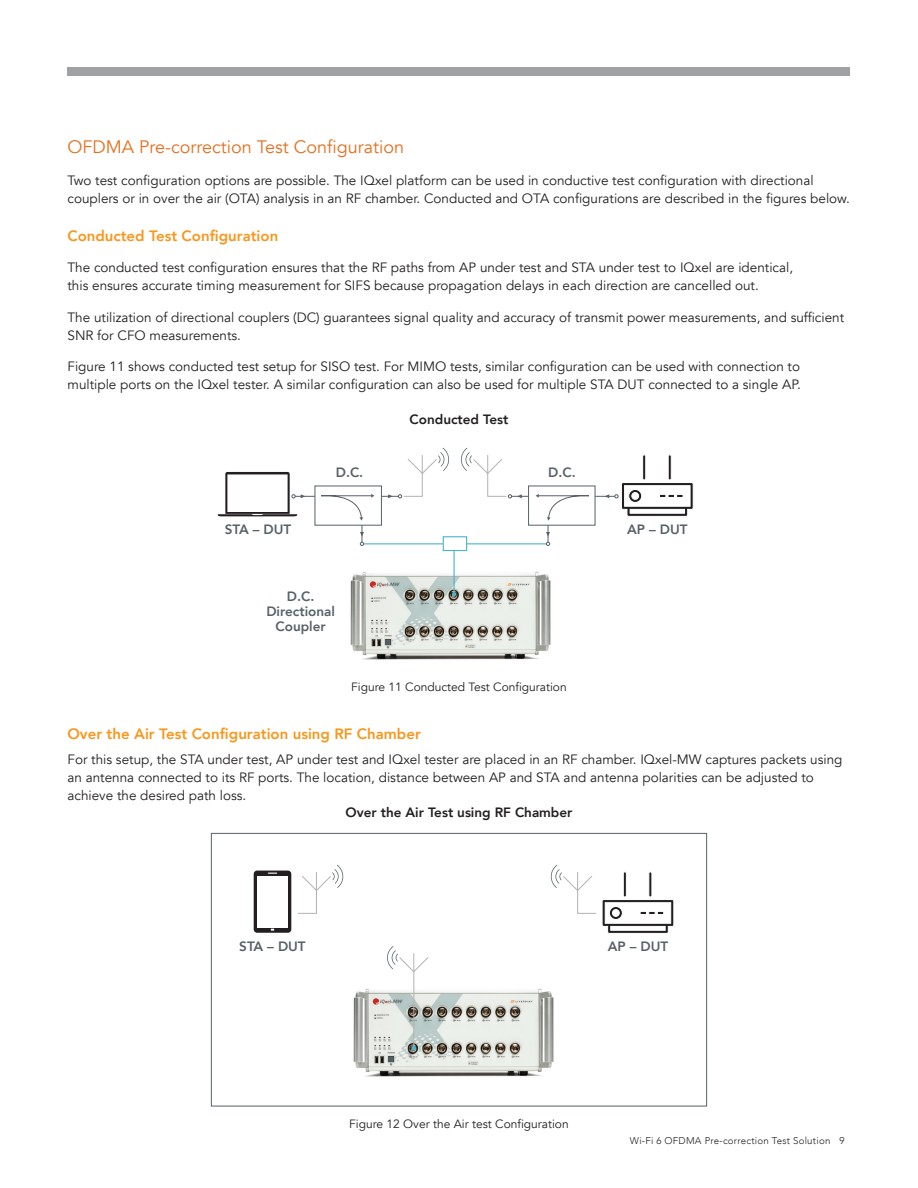
<style>
.page{position:relative;width:918px;height:1188px;background:#fff}
.page>*{position:absolute;margin:0;border:0;box-sizing:border-box;transform-origin:0 0}
.Subhead_1{font:18px "Avenir";color:#e4701e}
.Subhead_3{font:800 15px "Avenir";color:#f7971d}
.Subhead_3-2{font:13.5px/18px "Avenir";color:#231f20}
.t1{font:800 13.5px/15px "Avenir";color:#566168;text-align:center}
.Subhead_3-3{font:800 13.5px "Avenir";color:#231f20}
.Subhead_3-4{font:12px "Avenir";color:#231f20}
.t2{font:300 9.75px "Avenir";letter-spacing:.025em;color:#231f20}
</style>
<div class="page">
<div style="left:68px;top:68px;width:782px;height:8px;background:#a0a1a5"></div>
<hr style="left:467px;top:543px;width:79px;height:1px;background:#4db3cf">
<div style="left:642px;top:454px;width:4px;height:26px;border:1px solid #fff;border-radius:2px"></div>
<div style="left:668px;top:454px;width:4px;height:26px;border:1px solid #fff;border-radius:2px"></div>
<img style="left:350px;top:556px;width:201px;height:104px">
<div style="left:315px;top:486px;width:67px;height:40px;border:1px solid #566168"></div>
<div style="left:443px;top:536px;width:24px;height:15px;border:1px solid #4db3cf"></div>
<hr style="left:364px;top:543px;width:79px;height:1px;background:#4db3cf">
<svg style="left:218px;top:472px;width:156px;height:74px"></svg>
<svg style="left:381px;top:448px;width:68px;height:50px"></svg>
<div style="left:528px;top:486px;width:67px;height:40px;border:1px solid #566168"></div>
<svg style="left:536px;top:482px;width:158px;height:64px"></svg>
<svg style="left:461px;top:448px;width:68px;height:50px"></svg>
<hr style="left:454px;top:550px;width:1px;height:45px;background:#4db3cf">
<svg style="left:452px;top:592px;width:4px;height:5px"></svg>
<img style="left:353px;top:973px;width:201px;height:104px">
<svg style="left:551px;top:865px;width:123px;height:69px"></svg>
<svg style="left:298px;top:865px;width:45px;height:49px"></svg>
<hr style="left:413px;top:953px;width:1px;height:95px;background:#b0b3b2">
<svg style="left:387px;top:946px;width:42px;height:27px"></svg>
<svg style="left:411px;top:1046px;width:5px;height:5px"></svg>
<div style="left:254px;top:871px;width:37px;height:62px;background:#231f20;border-radius:3px"></div>
<div style="left:257px;top:876px;width:31px;height:51px;background:#fff"></div>
<div style="left:211px;top:833px;width:496px;height:273px;border:1px solid #566168"></div>
<p class="Subhead_1" style="left:68px;top:136px;width:338px">OFDMA Pre-correction Test Configuration</p>
<p class="Subhead_3-2" style="left:68px;top:171px;width:784px">Two test configuration options are possible. The IQxel platform can be used in conductive test configuration with directional couplers or in over the air (OTA) analysis in an RF chamber. Conducted and OTA configurations are described in the figures below.</p>
<p class="Subhead_3" style="left:68px;top:224px;width:212px">Conducted Test Configuration</p>
<p class="Subhead_3-2" style="left:68px;top:259px;width:727px">The conducted test configuration ensures that the RF paths from AP under test and STA under test to IQxel are identical, this ensures accurate timing measurement for SIFS because propagation delays in each direction are cancelled out.</p>
<p class="Subhead_3-2" style="left:68px;top:308px;width:778px">The utilization of directional couplers (DC) guarantees signal quality and accuracy of transmit power measurements, and sufficient<br>SNR for CFO measurements.</p>
<p class="Subhead_3-2" style="left:68px;top:358px;width:735px">Figure 11 shows conducted test setup for SISO test. For MIMO tests, similar configuration can be used with connection to multiple ports on the IQxel tester. A similar configuration can also be used for multiple STA DUT connected to a single AP.</p>
<p class="t1" style="left:225px;top:522px;width:68px">STA – DUT</p>
<p class="t1" style="left:336px;top:465px;width:29px">D.C.</p>
<p class="t1" style="left:266px;top:588px;width:70px">D.C.<br>Directional<br>Coupler</p>
<p class="Subhead_3-3" style="left:410px;top:409px;width:100px">Conducted Test</p>
<p class="t1" style="left:548px;top:465px;width:29px">D.C.</p>
<p class="Subhead_3-4" style="left:351px;top:680px;width:217px">Figure 11 Conducted Test Configuration</p>
<p class="t1" style="left:627px;top:522px;width:62px">AP – DUT</p>
<p class="Subhead_3" style="left:68px;top:723px;width:355px">Over the Air Test Configuration using RF Chamber</p>
<p class="Subhead_3-2" style="left:68px;top:751px;width:777px">For this setup, the STA under test, AP under test and IQxel tester are placed in an RF chamber. IQxel-MW captures packets using an antenna connected to its RF ports. The location, distance between AP and STA and antenna polarities can be adjusted to achieve the desired path loss.</p>
<p class="Subhead_3-3" style="left:346px;top:801px;width:229px">Over the Air Test using RF Chamber</p>
<p class="t1" style="left:239px;top:939px;width:68px">STA – DUT</p>
<p class="t1" style="left:608px;top:939px;width:62px">AP – DUT</p>
<p class="Subhead_3-4" style="left:349px;top:1117px;width:221px">Figure 12 Over the Air test Configuration</p>
<p class="t2" style="left:630px;top:1135px;width:216px">Wi-Fi 6 OFDMA Pre-correction Test Solution 9</p>
</div>
